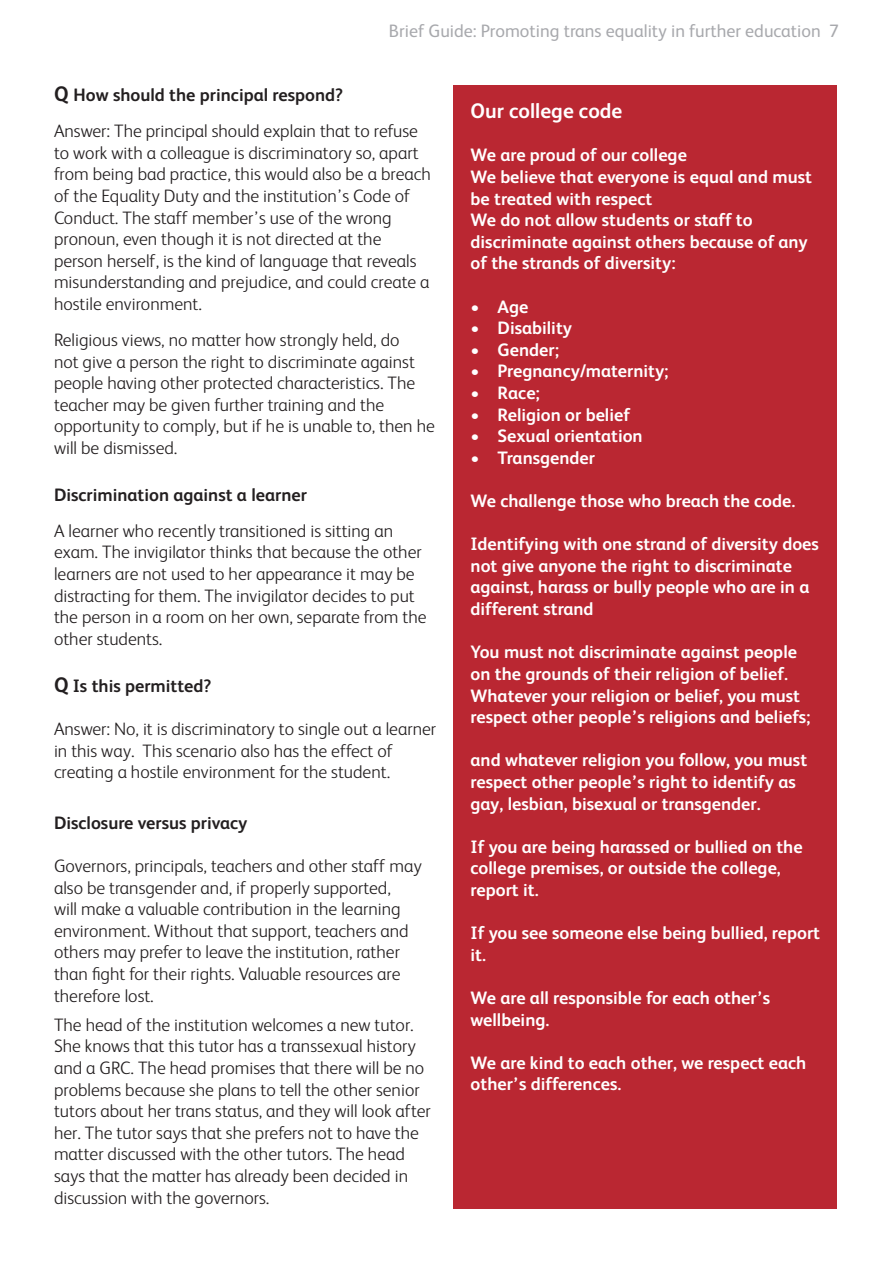
<style>
.page{position:relative;width:893px;height:1263px;background:#fff}
.page>*{position:absolute;margin:0;border:0;box-sizing:border-box;transform-origin:0 0}
.t1{font:700 21px "FS Albert";color:#fff}
.Normal__Web{font:300 18px/21.6px "FS Albert";color:#231f20}
.t2{font:700 18px/21.6px "FS Albert";color:#fff}
.Normal__Web-2{font:700 18px "FS Albert";color:#231f20}
.t3{font:18px "FS Albert";color:#a8a9ad}
.s1{font-size:21px}
</style>
<div class="page">
<div style="left:454px;top:85px;width:383px;height:1124px;background:#ba2732"></div>
<p class="t3" style="left:389px;top:19px;width:452px">Brief Guide: Promoting trans equality in further education 7</p>
<p class="Normal__Web-2" style="left:54px;top:83px;width:291px"><span class="s1">Q</span> How should the principal respond?</p>
<p class="Normal__Web" style="left:54px;top:119px;width:378px">Answer: The principal should explain that to refuse to work with a colleague is discriminatory so, apart from being bad practice, this would also be a breach of the Equality Duty and the institution’s Code of Conduct. The staff member’s use of the wrong pronoun, even though it is not directed at the person herself, is the kind of language that reveals misunderstanding and prejudice, and could create a hostile environment.</p>
<p class="Normal__Web" style="left:54px;top:328px;width:382px">Religious views, no matter how strongly held, do<br>not give a person the right to discriminate against people having other protected characteristics. The teacher may be given further training and the opportunity to comply, but if he is unable to, then he will be dismissed.</p>
<p class="Normal__Web-2" style="left:54px;top:482px;width:254px">Discrimination against a learner</p>
<p class="Normal__Web" style="left:54px;top:519px;width:374px">A learner who recently transitioned is sitting an exam. The invigilator thinks that because the other learners are not used to her appearance it may be distracting for them. The invigilator decides to put the person in a room on her own, separate from the other students.</p>
<p class="Normal__Web-2" style="left:54px;top:673px;width:159px"><span class="s1">Q</span> Is this permitted?</p>
<p class="Normal__Web" style="left:54px;top:717px;width:384px">Answer: No, it is discriminatory to single out a learner in this way. This scenario also has the effect of creating a hostile environment for the student.</p>
<p class="Normal__Web-2" style="left:54px;top:810px;width:195px">Disclosure versus privacy</p>
<p class="Normal__Web" style="left:54px;top:854px;width:369px">Governors, principals, teachers and other staff may also be transgender and, if properly supported,<br>will make a valuable contribution in the learning environment. Without that support, teachers and others may prefer to leave the institution, rather than fight for their rights. Valuable resources are therefore lost.</p>
<p class="Normal__Web" style="left:54px;top:1013px;width:378px">The head of the institution welcomes a new tutor.<br>She knows that this tutor has a transsexual history and a GRC. The head promises that there will be no problems because she plans to tell the other senior tutors about her trans status, and they will look after her. The tutor says that she prefers not to have the matter discussed with the other tutors. The head says that the matter has already been decided in discussion with the governors.</p>
<p class="t1" style="left:471px;top:97px;width:153px">Our college code</p>
<p class="t2" style="left:471px;top:144px;width:218px">We are proud of our college</p>
<p class="t2" style="left:471px;top:165px;width:343px">We believe that everyone is equal and must be treated with respect</p>
<p class="t2" style="left:471px;top:209px;width:339px">We do not allow students or staff to discriminate against others because of any of the strands of diversity:</p>
<p class="t2" style="left:471px;top:295px;width:59px">• Age</p>
<p class="t2" style="left:471px;top:317px;width:103px">• Disability</p>
<p class="t2" style="left:471px;top:338px;width:90px">• Gender;</p>
<p class="t2" style="left:471px;top:360px;width:200px">• Pregnancy/maternity;</p>
<p class="t2" style="left:471px;top:381px;width:71px">• Race;</p>
<p class="t2" style="left:471px;top:403px;width:161px">• Religion or belief</p>
<p class="t2" style="left:471px;top:425px;width:174px">• Sexual orientation</p>
<p class="t2" style="left:471px;top:446px;width:126px">• Transgender</p>
<p class="t2" style="left:471px;top:489px;width:326px">We challenge those who breach the code.</p>
<p class="t2" style="left:471px;top:533px;width:350px">Identifying with one strand of diversity does not give anyone the right to discriminate against, harass or bully people who are in a different strand</p>
<p class="t2" style="left:471px;top:641px;width:342px">You must not discriminate against people on the grounds of their religion of belief.<br>Whatever your religion or belief, you must respect other people’s religions and beliefs;</p>
<p class="t2" style="left:471px;top:749px;width:338px">and whatever religion you follow, you must respect other people’s right to identify as gay, lesbian, bisexual or transgender.</p>
<p class="t2" style="left:471px;top:835px;width:333px">If you are being harassed or bullied on the college premises, or outside the college, report it.</p>
<p class="t2" style="left:471px;top:921px;width:351px">If you see someone else being bullied, report it.</p>
<p class="t2" style="left:471px;top:986px;width:301px">We are all responsible for each other’s wellbeing.</p>
<p class="t2" style="left:471px;top:1051px;width:337px">We are kind to each other, we respect each other’s differences.</p>
</div>
